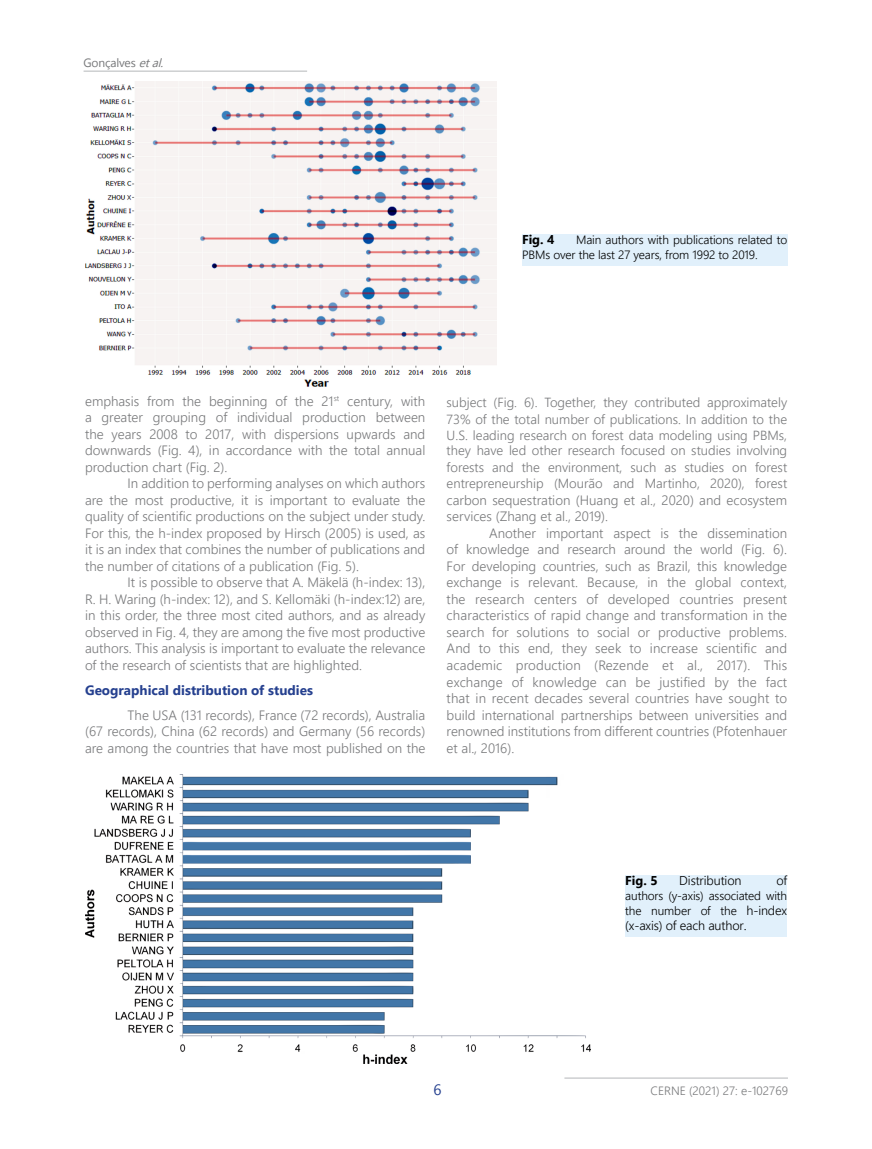
<style>
.page{position:relative;width:872px;height:1149px;background:#fff}
.page>*{position:absolute;margin:0;border:0;box-sizing:border-box;transform-origin:0 0}
.t1{font:15px "Nirmala UI";color:#25408f}
.t2{font:300 13.5px/16.5px "Nirmala UI";color:#78797b;text-align:justify}
.t3{font:700 13.5px "Nirmala UI";color:#25408f}
.t4{font:300 13.2px/16.2px "Nirmala UI";color:#78797b;text-align:justify}
.t5{font:300 12.75px "Nirmala UI";letter-spacing:-.01em;color:#000}
.t6{font:700 12.75px "Nirmala UI";color:#000}
.t7{font:300 12px/15px "Nirmala UI";letter-spacing:-.01em;color:#000}
.t8{font:300 12px "Nirmala UI";color:#78797b}
.t9{font:12px "Nirmala UI";letter-spacing:-.015em;color:#78797b}
.s1{font-style:italic}
.s2{font-size:12.75px}
.s3{font-size:13.5px}
</style>
<div class="page">
<hr style="left:84px;top:71px;width:223px;height:1px;background:#bdbfc1">
<hr style="left:564px;top:1077px;width:224px;height:1px;background:#bdbfc1">
<img style="left:86px;top:81px;width:410px;height:306px">
<div style="left:522px;top:234px;width:265px;height:31px;background:#e1f0fb"></div>
<img style="left:85px;top:774px;width:505px;height:289px">
<div style="left:625px;top:875px;width:162px;height:61px;background:#e1f0fb"></div>
<p class="t9" style="left:84px;top:53px;width:86px">Gonçalves <span class="s1">etal.</span></p>
<p class="t6" style="left:522px;top:229px;width:34px">Fig. 4</p>
<p class="t7" style="left:522px;top:231px;width:267px;text-indent:54px">Main authors with publications related to<br>PBMs over the last 27 years, from 1992 to 2019.</p>
<p class="t2" style="left:85px;top:392px;width:342px">emphasis from the beginning of the 21<sup>st</sup> century, with a greater grouping of individual production between the years 2008 to 2017, with dispersions upwards and downwards (Fig. 4), in accordance with the total annual production chart (Fig. 2).</p>
<p class="t2" style="left:85px;top:474px;width:342px;text-indent:43px">In addition to performing analyses on which authors are the most productive, it is important to evaluate the quality of scientific productions on the subject under study.<br>For this, the h-index proposed by Hirsch (2005) is used, as it is an index that combines the number of publications and the number of citations of a publication (Fig. 5).</p>
<p class="t2" style="left:85px;top:573px;width:342px;text-indent:43px">It is possible to observe that A. Mäkelä (h-index: 13), R. H. Waring (h-index: 12), and S. Kellomäki (h-index:12) are, in this order, the three most cited authors, and as already observed in Fig. 4, they are among the five most productive authors. This analysis is important to evaluate the relevance of the research of scientists that are highlighted.</p>
<p class="t3" style="left:85px;top:679px;width:229px">Geographical distribution of studies</p>
<p class="t2" style="left:85px;top:705px;width:342px;text-indent:43px">The USA (131 records), France (72 records), Australia (67 records), China (62 records) and Germany (56 records) are among the countries that have most published on the</p>
<p class="t4" style="left:446px;top:393px;width:342px">subject (Fig. 6). Together, they contributed approximately 73% of the total number of publications. In addition to the U.S. leading research on forest data modeling using PBMs, they have led other research focused on studies involving forests and the environment, such as studies on forest entrepreneurship (Mourão and Martinho, 2020), forest</p>
<p class="t2" style="left:446px;top:491px;width:342px">carbon sequestration (Huang et al., 2020) and ecosystem services (Zhang et al., 2019).</p>
<p class="t2" style="left:446px;top:524px;width:342px;text-indent:43px">Another important aspect is the dissemination of knowledge and research around the world (Fig. 6).<br>For developing countries, such as Brazil, this knowledge exchange is relevant. Because, in the global context, the research centers of developed countries present characteristics of rapid change and transformation in the search for solutions to social or productive problems.<br>And to this end, they seek to increase scientific and academic production (Rezende et al., 2017). This exchange of knowledge can be justified by the fact that in recent decades several countries have sought to build international partnerships between universities and renowned institutions from different countries (Pfotenhauer et al., 2016).</p>
<p class="t6" style="left:625px;top:870px;width:34px">Fig. 5</p>
<p class="t5" style="left:679px;top:870px;width:64px">Distribution</p>
<p class="t5" style="left:776px;top:870px;width:12px">of</p>
<p class="t7" style="left:625px;top:887px;width:163px">authors (y-axis) associated with the number of the <span class="s2">h-index</span></p>
<p class="t5" style="left:625px;top:915px;width:123px">(x-axis) of each author<span class="s3">.</span></p>
<p class="t1" style="left:433px;top:1077px;width:10px">6</p>
<p class="t8" style="left:650px;top:1080px;width:139px">CERNE (2021) 27: e-102769</p>
</div>
